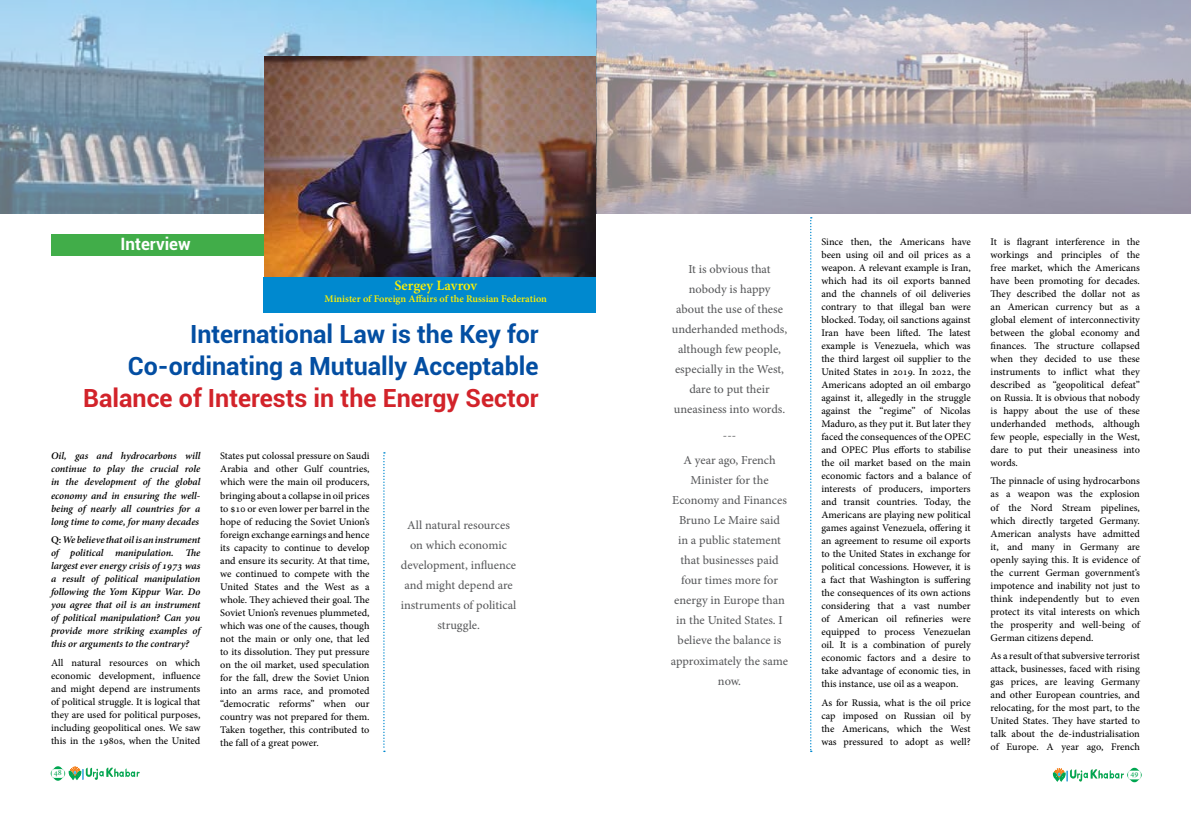
<style>
.page{position:relative;width:1191px;height:823px;background:#fff}
.page>*{position:absolute;margin:0;border:0;box-sizing:border-box;transform-origin:0 0}
.t1{font:700 25px/32px "Roboto";color:#034ea2;text-align:right}
.t2{font:700 25px "Roboto";color:#d2232a}
.t3{font:700 17px "Roboto";color:#fff}
.t4{font:700 14px "Adobe Hebrew";letter-spacing:-.005em;color:#fff200}
.t5{font:12px/20px "Adobe Hebrew";letter-spacing:-.005em;color:#58595b;text-align:center}
.t6{font:10px/13px "Adobe Hebrew";color:#000;text-align:justify}
.t7{font:italic 700 10px/13px "Adobe Hebrew";letter-spacing:-.005em;color:#000;text-align:justify}
.t8{font:700 10px "Adobe Hebrew";color:#fff200}
.t9{font:8px "Adobe Hebrew";color:#00a651}
.s1{font-style:normal}
</style>
<div class="page">
<svg style="left:1053px;top:767px;width:89px;height:15px"></svg>
<svg style="left:50px;top:766px;width:90px;height:14px"></svg>
<div style="left:51px;top:234px;width:235px;height:22px;background:#41ad49"></div>
<div style="left:263px;top:277px;width:332px;height:35px;background:#0089cf"></div>
<img style="left:0;top:0;width:1191px;height:213px">
<img style="left:265px;top:56px;width:330px;height:221px">
<svg style="left:383px;top:452px;width:2px;height:299px"></svg>
<svg style="left:810px;top:217px;width:1px;height:534px"></svg>
<h2 class="t3" style="left:120px;top:232px;width:72px">Interview</h2>
<h3 class="t4" style="left:394px;top:276px;width:84px">Sergey Lavrov</h3>
<p class="t8" style="left:324px;top:292px;width:224px">Minister of Foreign Affairs of the Russian Federation</p>
<h1 class="t1" style="left:128px;top:316px;width:412px">International Law is the Key for<br>Co-ordinating a Mutually Acceptable</h1>
<h1 class="t2" style="left:83px;top:380px;width:457px">Balance of Interests in the Energy Sector</h1>
<p class="t7" style="left:51px;top:449px;width:151px">Oil, gas and hydrocarbons will continue to play the crucial role in the development of the global economy and in ensuring the well&shy;being of nearly all countries for a long time to come, for many decades</p>
<p class="t7" style="left:51px;top:533px;width:151px"><span class="s1">Q:</span>We believe that oil is an instrument of political manipulation. The largest ever energy crisis of 1973 was a result of political manipulation following the Yom Kippur War. Do you agree that oil is an instrument of political manipulation? Can you provide more striking examples of this or arguments to the contrary?</p>
<p class="t6" style="left:51px;top:656px;width:151px">All natural resources on which economic development, influence and might depend are instruments of political struggle. It is logical that they are used for political purposes, including geopolitical ones. We saw this in the 1980s, when the United</p>
<p class="t6" style="left:220px;top:449px;width:151px">States put colossal pressure on Saudi Arabia and other Gulf countries, which were the main oil producers, bringing about a collapse in oil prices to $10 or even lower per barrel in the hope of reducing the Soviet Union’s foreign exchange earnings and hence its capacity to continue to develop and ensure its security. At that time, we continued to compete with the United States and the West as a whole. They achieved their goal. The Soviet Union’s revenues plummeted, which was one of the causes, though not the main or only one, that led to its dissolution. They put pressure on the oil market, used speculation for the fall, drew the Soviet Union into an arms race, and promoted “democratic reforms” when our country was not prepared for them.<br>Taken together, this contributed to the fall of a great power.</p>
<p class="t5" style="left:401px;top:514px;width:117px">All natural resources on which economic development, influence and might depend are instruments of political struggle.</p>
<p class="t5" style="left:672px;top:259px;width:117px">It is obvious that nobody is happy<br>about the use of these underhanded methods, although few people, especially in the West, dare to put their uneasiness into words.</p>
<p class="t5" style="left:671px;top:450px;width:119px">A year ago, French<br>Minister for the<br>Economy and Finances<br>Bruno Le Maire said<br>in a public statement that businesses paid four times more for energy in Europe than in the United States. I believe the balance is approximately the same now.</p>
<p class="t6" style="left:821px;top:235px;width:151px">Since then, the Americans have been using oil and oil prices as a weapon. A relevant example is Iran, which had its oil exports banned and the channels of oil deliveries contrary to that illegal ban were blocked. Today, oil sanctions against Iran have been lifted. The latest example is Venezuela, which was the third largest oil supplier to the United States in 2019. In 2022, the Americans adopted an oil embargo against it, allegedly in the struggle against the “regime” of Nicolas Maduro, as they put it. But later they faced the consequences of the OPEC and OPEC Plus efforts to stabilise the oil market based on the main economic factors and a balance of interests of producers, importers and transit countries. Today, the Americans are playing new political games against Venezuela, offering it an agreement to resume oil exports to the United States in exchange for political concessions. However, it is a fact that Washington is suffering the consequences of its own actions considering that a vast number of American oil refineries were equipped to process Venezuelan oil. It is a combination of purely economic factors and a desire to take advantage of economic ties, in this instance, use oil as a weapon.</p>
<p class="t6" style="left:821px;top:695px;width:151px">As for Russia, what is the oil price cap imposed on Russian oil by the Americans, which the West was pressured to adopt as well?</p>
<p class="t6" style="left:990px;top:235px;width:151px">It is flagrant interference in the workings and principles of the free market, which the Americans have been promoting for decades.<br>They described the dollar not as an American currency but as a global element of interconnectivity between the global economy and finances. The structure collapsed when they decided to use these instruments to inflict what they described as “geopolitical defeat” on Russia. It is obvious that nobody is happy about the use of these underhanded methods, although few people, especially in the West, dare to put their uneasiness into words.</p>
<p class="t6" style="left:990px;top:474px;width:151px">The pinnacle of using hydrocarbons as a weapon was the explosion of the Nord Stream pipelines, which directly targeted Germany.<br>American analysts have admitted it, and many in Germany are openly saying this. It is evidence of the current German government’s impotence and inability not just to think independently but to even protect its vital interests on which the prosperity and well-being of German citizens depend.</p>
<p class="t6" style="left:990px;top:649px;width:151px">As a result of that subversive terrorist attack, businesses, faced with rising gas prices, are leaving Germany and other European countries, and relocating, for the most part, to the United States. They have started to talk about the de-industrialisation of Europe. A year ago, French</p>
<p class="t9" style="left:54px;top:766px;width:10px">48</p>
<p class="t9" style="left:1130px;top:768px;width:10px">49</p>
</div>
